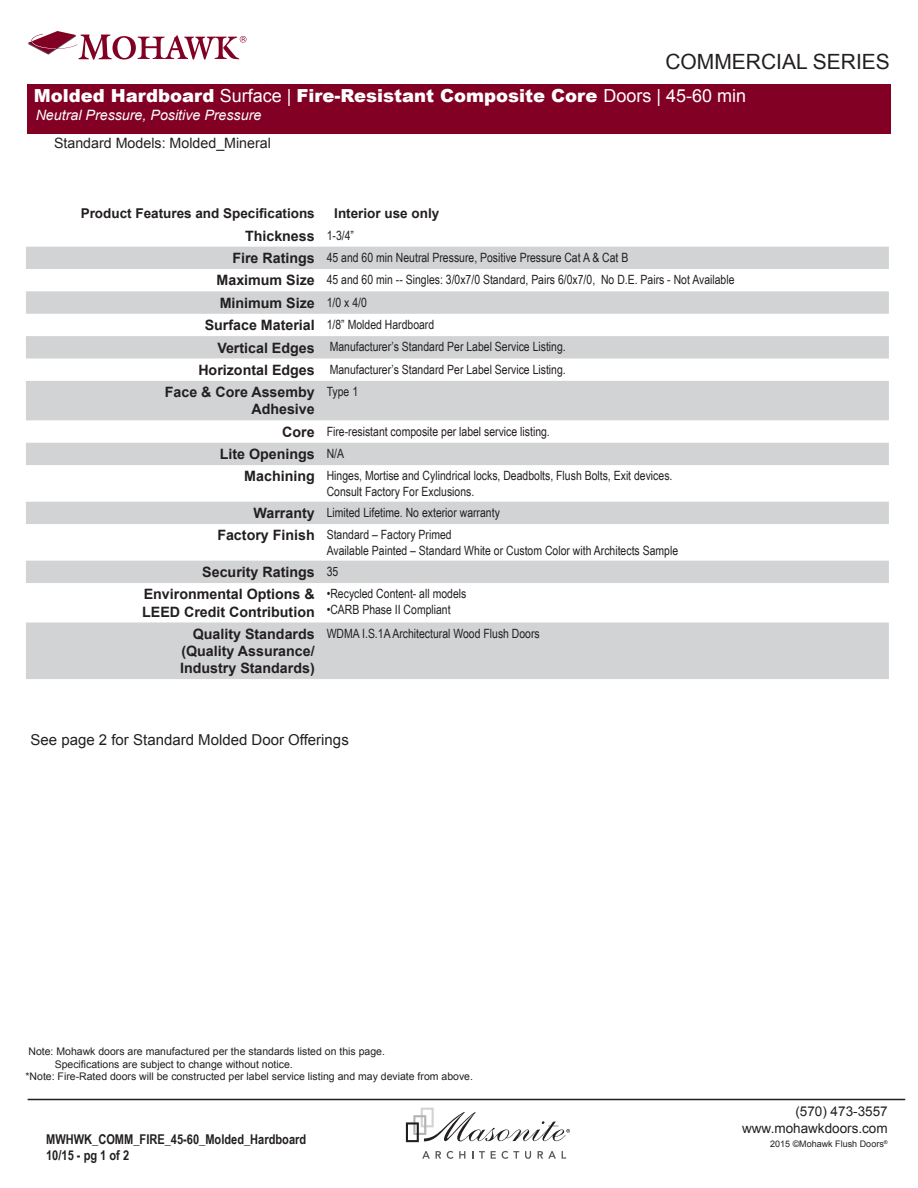
<style>
.page{position:relative;width:918px;height:1188px;background:#fff}
.page>*{position:absolute;margin:0;border:0;box-sizing:border-box;transform-origin:0 0}
.t1{font:21px "Arial";color:#231f20}
.t2{font:900 18px "Arial";color:#fff}
.t3{font:15px "Arial";color:#231f20}
.t4{font:700 14.25px "Arial";color:#231f20}
.t5{font:italic 14.25px "Arial";color:#fff}
.t6{font:14.25px "Arial";color:#231f20}
.t7{font:700 13.5px "Arial Narrow";color:#231f20}
.t8{font:700 13.5px "Arial";color:#231f20}
.t9{font:13.5px "Arial";color:#231f20}
.t10{font:12.75px/15.3px "Arial Narrow";color:#231f20}
.t11{font:10.5px "Arial";color:#231f20}
.t12{font:9px "Arial";color:#231f20}
.s1{font-weight:400}
</style>
<div class="page">
<svg style="left:26px;top:247px;width:863px;height:432px;fill:#d1d3d4"></svg>
<div style="left:27px;top:84px;width:864px;height:50px;background:#820024"></div>
<svg style="left:422px;top:1151px;width:8px;height:8px"></svg>
<svg style="left:436px;top:1151px;width:5px;height:8px"></svg>
<svg style="left:447px;top:1151px;width:6px;height:8px"></svg>
<svg style="left:459px;top:1151px;width:6px;height:8px"></svg>
<svg style="left:479px;top:1151px;width:6px;height:8px"></svg>
<svg style="left:491px;top:1151px;width:5px;height:8px"></svg>
<svg style="left:502px;top:1151px;width:17px;height:8px"></svg>
<svg style="left:525px;top:1151px;width:6px;height:8px"></svg>
<svg style="left:538px;top:1151px;width:18px;height:8px"></svg>
<svg style="left:562px;top:1151px;width:4px;height:8px"></svg>
<svg style="left:406px;top:1108px;width:164px;height:34px"></svg>
<hr style="left:28px;top:1099px;width:877px;height:1px;background:#231f20">
<svg style="left:28px;top:31px;width:218px;height:29px"></svg>
<p class="t1" style="left:665px;top:48px;width:226px">COMMERCIAL SERIES</p>
<p class="t2" style="left:34px;top:82px;width:714px">Molded Hardboard <span class="s1">Surface |</span> Fire-Resistant Composite Core <span class="s1">Doors | 45-60 min</span></p>
<p class="t5" style="left:36px;top:106px;width:227px">Neutral Pressure, Positive Pressure</p>
<p class="t6" style="left:54px;top:134px;width:218px">Standard Models: Molded_Mineral</p>
<p class="t8" style="left:81px;top:205px;width:236px">Product Features and Specifications</p>
<p class="t8" style="left:334px;top:205px;width:107px">Interior use only</p>
<p class="t4" style="left:245px;top:226px;width:71px">Thickness</p>
<p class="t10" style="left:327px;top:227px;width:29px">1-3/4”</p>
<p class="t4" style="left:232px;top:249px;width:84px">Fire Ratings</p>
<p class="t10" style="left:327px;top:249px;width:303px">45 and 60 min Neutral Pressure, Positive Pressure Cat A &amp; Cat B</p>
<p class="t4" style="left:217px;top:271px;width:100px">Maximum Size</p>
<p class="t10" style="left:327px;top:272px;width:409px">45 and 60 min -- Singles: 3/0x7/0 Standard, Pairs 6/0x7/0, No D.E. Pairs - Not Available</p>
<p class="t4" style="left:220px;top:293px;width:97px">Minimum Size</p>
<p class="t10" style="left:327px;top:294px;width:42px">1/0 x 4/0</p>
<p class="t4" style="left:205px;top:316px;width:112px">Surface Material</p>
<p class="t10" style="left:327px;top:316px;width:109px">1/8” Molded Hardboard</p>
<p class="t4" style="left:217px;top:338px;width:99px">Vertical Edges</p>
<p class="t10" style="left:330px;top:339px;width:238px">Manufacturer’s Standard Per Label Service Listing.</p>
<p class="t4" style="left:198px;top:360px;width:118px">Horizontal Edges</p>
<p class="t10" style="left:330px;top:361px;width:238px">Manufacturer’s Standard Per Label Service Listing.</p>
<p class="t4" style="left:165px;top:383px;width:151px">Face &amp; Core Assemby</p>
<p class="t4" style="left:251px;top:400px;width:65px">Adhesive</p>
<p class="t10" style="left:327px;top:384px;width:33px">Type 1</p>
<p class="t4" style="left:282px;top:422px;width:34px">Core</p>
<p class="t10" style="left:327px;top:423px;width:225px">Fire-resistant composite per label service listing.</p>
<p class="t4" style="left:220px;top:445px;width:97px">Lite Openings</p>
<p class="t10" style="left:327px;top:445px;width:19px">N/A</p>
<p class="t4" style="left:244px;top:467px;width:72px">Machining</p>
<p class="t10" style="left:327px;top:468px;width:347px">Hinges, Mortise and Cylindrical locks, Deadbolts, Flush Bolts, Exit devices.<br>Consult Factory For Exclusions.</p>
<p class="t4" style="left:254px;top:504px;width:63px">Warranty</p>
<p class="t10" style="left:327px;top:504px;width:175px">Limited Lifetime. No exterior warranty</p>
<p class="t4" style="left:217px;top:526px;width:99px">Factory Finish</p>
<p class="t10" style="left:327px;top:527px;width:126px">Standard – Factory Primed</p>
<p class="t10" style="left:327px;top:542px;width:353px">Available Painted – Standard White or Custom Color with Architects Sample</p>
<p class="t4" style="left:202px;top:563px;width:114px">Security Ratings</p>
<p class="t10" style="left:327px;top:563px;width:13px">35</p>
<p class="t4" style="left:144px;top:585px;width:173px">Environmental Options &amp;</p>
<p class="t4" style="left:142px;top:602px;width:174px">LEED Credit Contribution</p>
<p class="t10" style="left:327px;top:586px;width:141px">•Recycled Content- all models</p>
<p class="t10" style="left:327px;top:601px;width:125px">•CARB Phase II Compliant</p>
<p class="t4" style="left:193px;top:624px;width:123px">Quality Standards</p>
<p class="t4" style="left:181px;top:642px;width:135px">(Quality Assurance/</p>
<p class="t4" style="left:180px;top:659px;width:136px">Industry Standards)</p>
<p class="t10" style="left:327px;top:625px;width:215px">WDMA I.S.1A Architectural Wood Flush Doors</p>
<p class="t3" style="left:31px;top:730px;width:320px">See page 2 for Standard Molded Door Offerings</p>
<p class="t11" style="left:28px;top:1045px;width:358px">Note: Mohawk doors are manufactured per the standards listed on this page.</p>
<p class="t11" style="left:55px;top:1057px;width:240px">Specifications are subject to change without notice.</p>
<p class="t11" style="left:26px;top:1070px;width:449px">*Note: Fire-Rated doors will be constructed per label service listing and may deviate from above.</p>
<p class="t7" style="left:46px;top:1129px;width:262px">MWHWK_COMM_FIRE_45-60_Molded_Hardboard</p>
<p class="t7" style="left:46px;top:1145px;width:85px">10/15 - pg 1 of 2</p>
<p class="t9" style="left:795px;top:1103px;width:94px">(570) 473-3557</p>
<p class="t9" style="left:742px;top:1119px;width:147px">www.mohawkdoors.com</p>
<p class="t12" style="left:770px;top:1138px;width:119px">2015 ©Mohawk Flush Doors<sup>®</sup></p>
</div>
